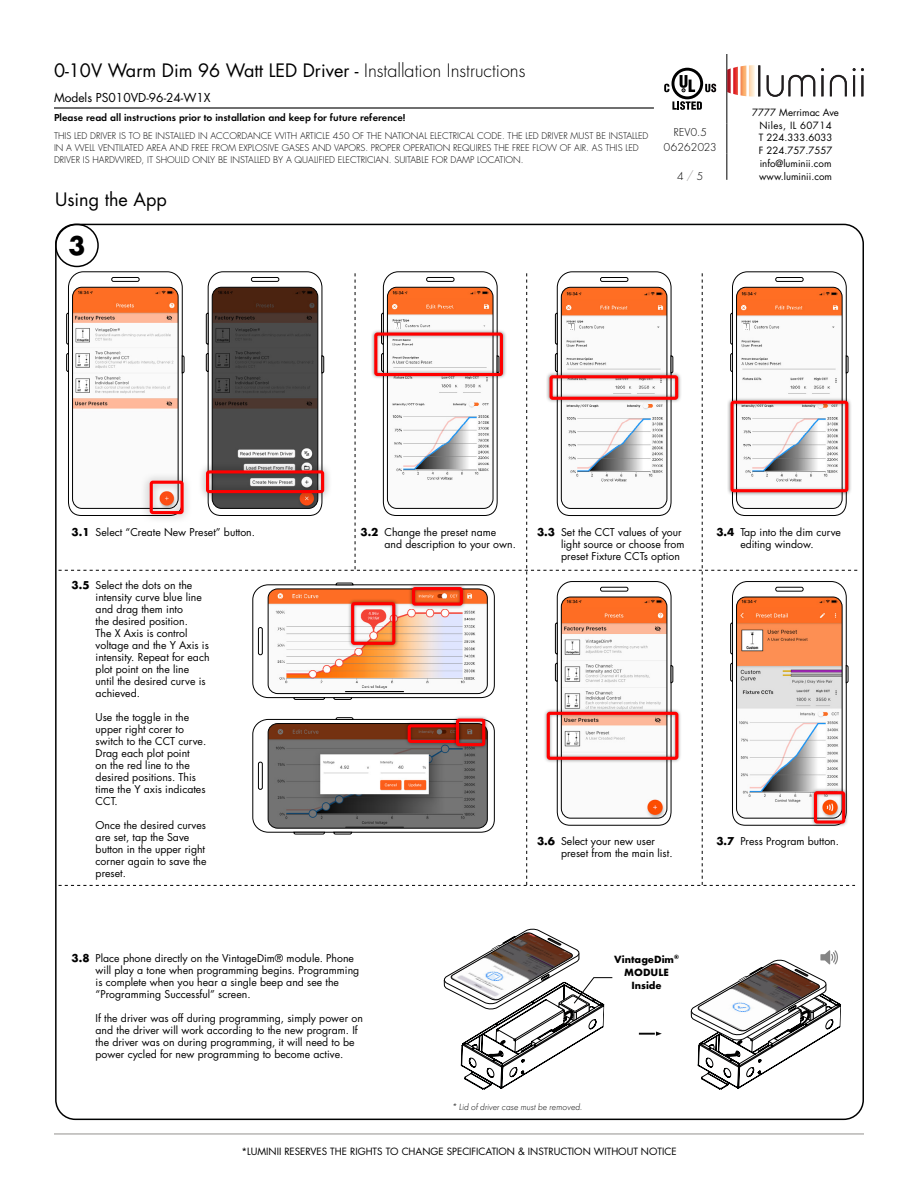
<style>
.page{position:relative;width:918px;height:1188px;background:#fff}
.page>*{position:absolute;margin:0;border:0;box-sizing:border-box;transform-origin:0 0}
.t1{font:700 24.75px "Futura";color:#000}
.t2{font:18px "Futura";color:#000}
.t3{font:12px "Futura";color:#000}
.t4{font:12px/15px "Futura Light DTC";letter-spacing:-.015em;color:#000;text-align:center}
.t5{font:700 10.8px/13px "Futura PT";color:#000;text-align:center}
.t6{font:10.5px/12px "Futura";color:#000}
.t7{font:10.5px "Futura Demi Bold DTC";color:#000}
.t8{font:9.75px/12.8px "Futura";color:#000;text-align:center}
.t9{font:italic 300 9.3px "Futura PT";color:#000}
.t10{font:300 9px/12px "Futura";color:#000}
.s1{font-weight:300}
.s2{color:#93918f}
.s3{font-weight:700}
</style>
<div class="page">
<hr style="left:54px;top:107px;width:600px;height:2px;background:#000">
<hr style="left:726px;top:54px;width:1px;height:54px;background:#000">
<svg style="left:726px;top:108px;width:1px;height:72px"></svg>
<svg style="left:672px;top:101px;width:30px;height:9px"></svg>
<svg style="left:705px;top:84px;width:11px;height:8px"></svg>
<svg style="left:672px;top:68px;width:31px;height:31px"></svg>
<div style="left:674px;top:71px;width:26px;height:25px;background:#fff;border-radius:50%"></div>
<svg style="left:680px;top:75px;width:15px;height:17px"></svg>
<svg style="left:664px;top:84px;width:5px;height:8px"></svg>
<svg style="left:727px;top:65px;width:137px;height:32px"></svg>
<hr style="left:54px;top:1134px;width:810px;height:1px;background:#93918f">
<svg style="left:639px;top:1032px;width:23px;height:4px"></svg>
<svg style="left:690px;top:950px;width:151px;height:139px"></svg>
<svg style="left:59px;top:271px;width:798px;height:615px"></svg>
<svg style="left:810px;top:788px;width:39px;height:39px"></svg>
<div style="left:814px;top:791px;width:31px;height:33px;border:3px solid #f00;border-radius:2px"></div>
<svg style="left:543px;top:708px;width:139px;height:55px;fill:#f9f2f2"></svg>
<div style="left:547px;top:712px;width:131px;height:48px;border:3px solid #f00;border-radius:2px"></div>
<svg style="left:443px;top:928px;width:170px;height:161px"></svg>
<div style="left:55px;top:224px;width:44px;height:43px;border:2px solid #000;border-radius:50%"></div>
<h2 class="t2" style="left:54px;top:58px;width:473px">0-10V Warm Dim 96 Watt LED Driver - <span class="s1">Installation Instructions</span></h2>
<p class="t3" style="left:54px;top:89px;width:158px">Models PS010VD-96-24-W1X</p>
<p class="t7" style="left:54px;top:111px;width:353px">Please read all instructions prior to installation and keep for future reference!</p>
<p class="t10" style="left:54px;top:130px;width:596px">THIS LED DRIVER IS TO BE INSTALLED IN ACCORDANCE WITH ARTICLE 450 OF THE NATIONAL ELECTRICAL CODE. THE LED DRIVER MUST BE INSTALLED<br>IN A WELL VENTILATED AREA AND FREE FROM EXPLOSIVE GASES AND VAPORS. PROPER OPERATION REQUIRES THE FREE FLOW OF AIR. AS THIS LED<br>DRIVER IS HARDWIRED, IT SHOULD ONLY BE INSTALLED BY A QUALIFIED ELECTRICIAN. SUITABLE FOR DAMP LOCATION.</p>
<h2 class="t2" style="left:55px;top:187px;width:113px">Using the App</h2>
<h1 class="t1" style="left:68px;top:229px;width:18px">3</h1>
<p class="t4" style="left:664px;top:124px;width:55px">REV0.5<br>06262023</p>
<p class="t4" style="left:677px;top:169px;width:28px">4 <span class="s2">/</span> 5</p>
<p class="t8" style="left:752px;top:106px;width:88px">7777 Merrimac Ave<br>Niles, IL 60714<br>T 224.333.6033<br>F 224.757.7557 info@luminii.com www.luminii.com</p>
<p class="t6" style="left:72px;top:526px;width:185px"><span class="s3">3.1</span> Select “Create New Preset” button.</p>
<p class="t6" style="left:561px;top:526px;width:125px;text-indent:-24px"><span class="s3">3.3</span> Set the CCT values of your light source or choose from preset Fixture CCTs option</p>
<p class="t6" style="left:385px;top:526px;width:133px;text-indent:-24px"><span class="s3">3.2</span> Change the preset name and description to your own.</p>
<p class="t6" style="left:716px;top:526px;width:126px;text-align:center"><span class="s3">3.4</span> Tap into the dim curve editing window.</p>
<p class="t6" style="left:96px;top:579px;width:115px;text-indent:-24px"><span class="s3">3.5</span> Select the dots on the intensity curve blue line and drag them into<br>the desired position.<br>The X Axis is control voltage and the Y Axis is intensity. Repeat for each plot point on the line until the desired curve is achieved.</p>
<p class="t6" style="left:96px;top:711px;width:112px">Use the toggle in the upper right corer to switch to the CCT curve.<br>Drag each plot point<br>on the red line to the desired positions. This time the Y axis indicates<br>CCT.</p>
<p class="t6" style="left:96px;top:819px;width:112px">Once the desired curves are set, tap the Save button in the upper right corner again to save the preset.</p>
<p class="t6" style="left:96px;top:952px;width:265px;text-indent:-24px"><span class="s3">3.8</span> Place phone directly on the VintageDim® module. Phone will play a tone when programming begins. Programming is complete when you hear a single beep and see the “Programming Successful” screen.</p>
<p class="t6" style="left:96px;top:1012px;width:269px">If the driver was off during programming, simply power on and the driver will work according to the new program. If the driver was on during programming, it will need to be power cycled for new programming to become active.</p>
<p class="t6" style="left:561px;top:835px;width:113px;text-indent:-24px"><span class="s3">3.6</span> Select your new user preset from the main list.</p>
<p class="t6" style="left:716px;top:835px;width:124px"><span class="s3">3.7</span> Press Program button.</p>
<p class="t5" style="left:614px;top:952px;width:66px">VintageDim<sup>®<br></sup>MODULE<br>Inside</p>
<p class="t9" style="left:452px;top:1102px;width:132px">* Lid of driver case must be removed.</p>
<p class="t8" style="left:241px;top:1145px;width:437px">*LUMINII RESERVES THE RIGHTS TO CHANGE SPECIFICATION &amp; INSTRUCTION WITHOUT NOTICE</p>
</div>
